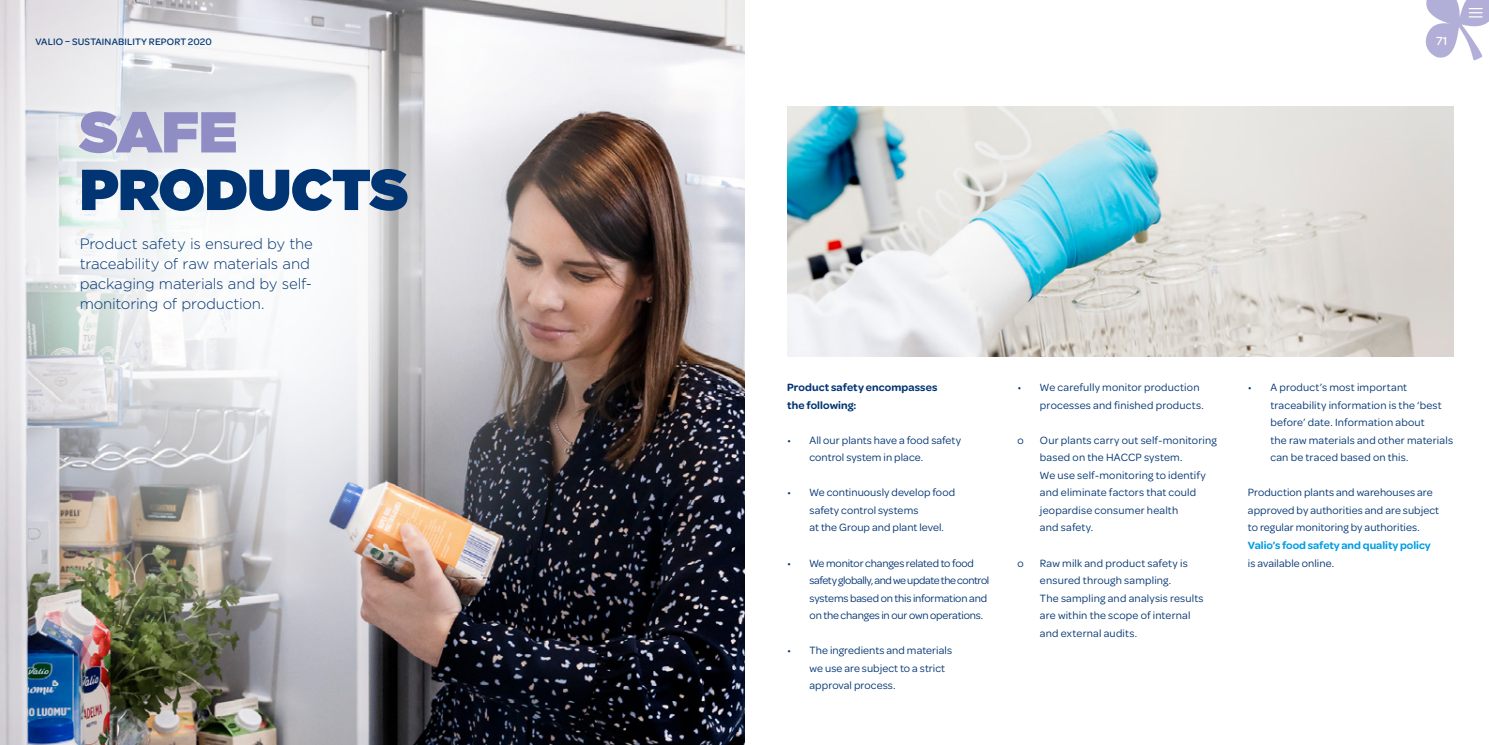
<style>
.page{position:relative;width:1489px;height:745px;background:#fff}
.page>*{position:absolute;margin:0;border:0;box-sizing:border-box;transform-origin:0 0}
.nostoteksti{font:900 57.5px "Gotham";letter-spacing:-.005em;color:#003472}
.nostoteksti-2{font:900 57.5px "Gotham";color:#908dc4}
.nostoteksti-3{font:300 15px/20px "Gotham";letter-spacing:-.015em;color:#003472}
.t1{font:500 12.5px "Omnes Valio";color:#fff}
.t2{font:11.25px/17.5px "Omnes Valio";letter-spacing:.01em;color:#003472}
.t3{font:11.25px/17.5px "Omnes Valio";letter-spacing:-.015em;color:#003472}
.t4{font:600 11.25px "Omnes Valio";letter-spacing:.01em;color:#003472}
.t5{font:500 10px "Omnes Valio";letter-spacing:.01em;color:#003472}
.s1{font-weight:600;color:#009ee3}
</style>
<div class="page">
<hr style="left:744px;top:0;width:1px;height:744px;background:#003472">
<img style="left:0;top:0;width:744px;height:744px">
<img style="left:0;top:0;width:650px;height:687px">
<img style="left:787px;top:106px;width:666px;height:250px">
<svg style="left:0;top:0;width:506px;height:544px"></svg>
<svg style="left:1425px;top:0;width:63px;height:61px"></svg>
<p class="t5" style="left:35px;top:35px;width:178px">VALIO – SUSTAINABILITY REPORT 2020</p>
<p class="t1" style="left:1435px;top:32px;width:13px">71</p>
<p class="nostoteksti-2" style="left:80px;top:91px;width:159px">SAFE</p>
<p class="nostoteksti" style="left:80px;top:148px;width:330px">PRODUCTS</p>
<p class="nostoteksti-3" style="left:80px;top:233px;width:235px">Product safety is ensured by the traceability of raw materials and packaging materials and by self&shy;monitoring of production.</p>
<p class="t4" style="left:787px;top:379px;width:152px">Product safety encompasses</p>
<p class="t4" style="left:787px;top:397px;width:71px">the following:</p>
<p class="t2" style="left:809px;top:430px;width:153px;text-indent:-22px">• All our plants have a food safety control system in place.</p>
<p class="t2" style="left:809px;top:483px;width:147px;text-indent:-22px">• We continuously develop food safety control systems<br>at the Group and plant level.</p>
<p class="t3" style="left:809px;top:553px;width:181px;text-indent:-22px">• We monitor changes related to food safety globally, and we update the control systems based on this information and on the changes in our own operations.</p>
<p class="t2" style="left:809px;top:640px;width:144px;text-indent:-22px">• The ingredients and materials we use are subject to a strict approval process.</p>
<p class="t2" style="left:1039px;top:378px;width:165px;text-indent:-22px">• We carefully monitor production processes and finished products.</p>
<p class="t2" style="left:1017px;top:430px;width:8px">o</p>
<p class="t2" style="left:1039px;top:430px;width:178px">Our plants carry out self-monitoring based on the HACCP system.<br>We use self-monitoring to identify and eliminate factors that could jeopardise consumer health<br>and safety.</p>
<p class="t2" style="left:1017px;top:553px;width:8px">o</p>
<p class="t2" style="left:1039px;top:553px;width:165px">Raw milk and product safety is ensured through sampling.<br>The sampling and analysis results are within the scope of internal and external audits.</p>
<p class="t2" style="left:1270px;top:378px;width:184px;text-indent:-22px">• A product’s most important traceability information is the ‘best before’ date. Information about<br>the raw materials and other materials can be traced based on this.</p>
<p class="t2" style="left:1247px;top:483px;width:193px">Production plants and warehouses are approved by authorities and are subject</p>
<p class="t2" style="left:1247px;top:518px;width:184px">to regular monitoring by authorities.<br><span class="s1">Valio’s food safety and quality policy</span></p>
<p class="t2" style="left:1247px;top:553px;width:88px">is available online.</p>
</div>
